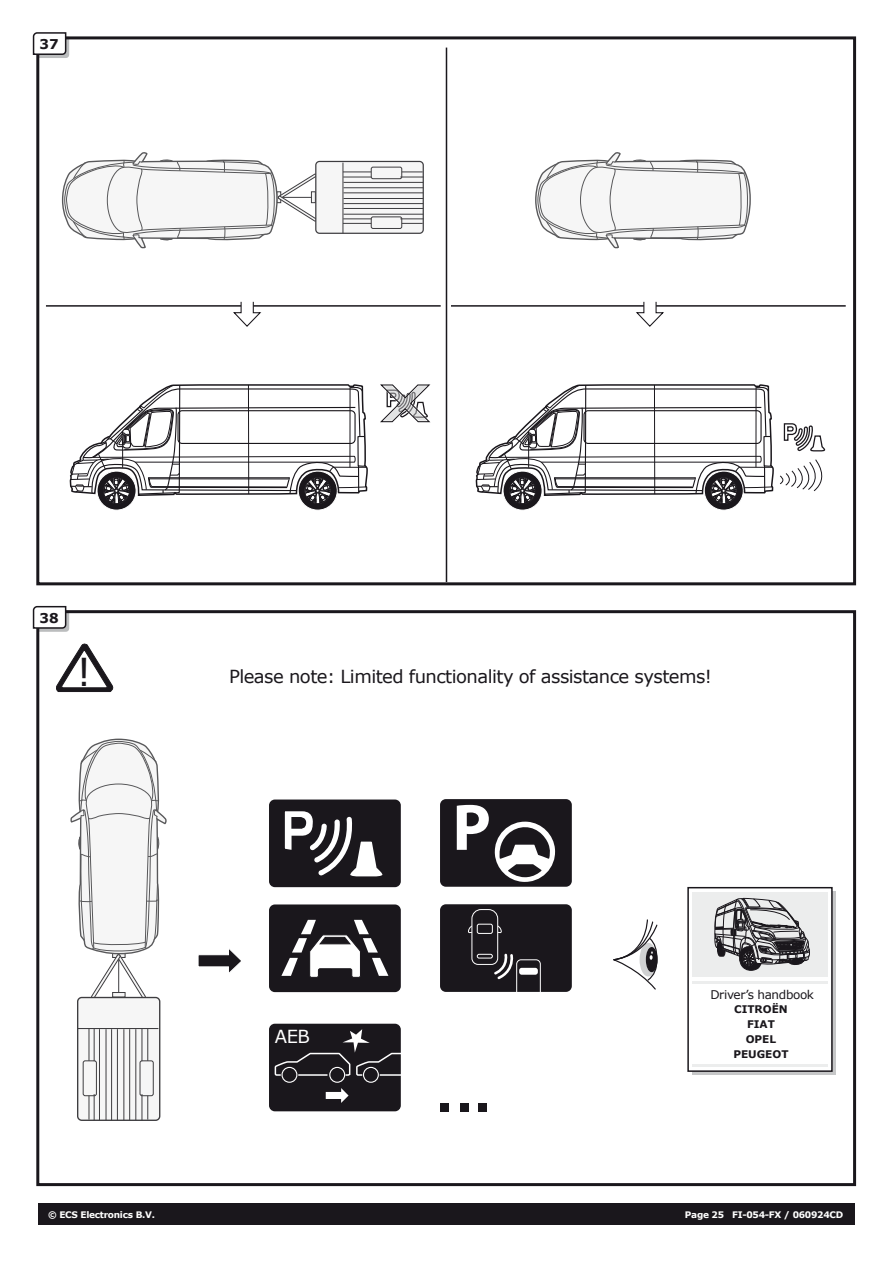
<style>
.page{position:relative;width:893px;height:1263px;background:#fff}
.page>*{position:absolute;margin:0;border:0;box-sizing:border-box;transform-origin:0 0}
.t1{font:38.4px "Verdana";color:#1a171c}
.t2{font:18px "Verdana";letter-spacing:-.03em;color:#1a171c}
.t3{font:18px "Verdana";color:#fff}
.t4{font:700 13.5px "Verdana";color:#1a171c}
.t5{font:12px "Verdana";letter-spacing:-.03em;color:#1a171c}
.t6{font:700 10.5px/15px "Verdana";color:#1a171c;text-align:center}
.t7{font:700 9px "Verdana";letter-spacing:-.03em;color:#fff}
</style>
<div class="page">
<div style="left:38px;top:1203px;width:817px;height:21px;background:#1a171c"></div>
<div style="left:36px;top:36px;width:820px;height:549px;border:3px solid #1a171c"></div>
<svg style="left:32px;top:32px;width:37px;height:26px"></svg>
<svg style="left:380px;top:384px;width:51px;height:39px"></svg>
<hr style="left:446px;top:48px;width:1px;height:534px;background:#1a171c">
<hr style="left:46px;top:305px;width:395px;height:2px;background:#1a171c">
<hr style="left:451px;top:305px;width:395px;height:2px;background:#1a171c">
<svg style="left:232px;top:301px;width:31px;height:26px"></svg>
<svg style="left:634px;top:301px;width:31px;height:26px"></svg>
<svg style="left:97px;top:471px;width:39px;height:39px"></svg>
<div style="left:96px;top:470px;width:41px;height:41px;border:1px solid #fff;border-radius:50%"></div>
<svg style="left:298px;top:471px;width:40px;height:39px"></svg>
<div style="left:298px;top:470px;width:40px;height:41px;border:1px solid #fff;border-radius:50%"></div>
<svg style="left:69px;top:384px;width:299px;height:120px"></svg>
<hr style="left:248px;top:385px;width:1px;height:109px;background:#1a171c">
<svg style="left:503px;top:471px;width:39px;height:39px"></svg>
<div style="left:502px;top:470px;width:41px;height:41px;border:1px solid #fff;border-radius:50%"></div>
<svg style="left:704px;top:471px;width:40px;height:39px"></svg>
<div style="left:704px;top:470px;width:40px;height:41px;border:1px solid #fff;border-radius:50%"></div>
<svg style="left:475px;top:384px;width:351px;height:120px"></svg>
<hr style="left:654px;top:385px;width:1px;height:109px;background:#1a171c">
<div style="left:316px;top:161px;width:107px;height:72px;background:#f6f6f6;border-radius:4px"></div>
<div style="left:315px;top:161px;width:109px;height:73px;border:1px solid #3e3d40;border-radius:4px"></div>
<hr style="left:342px;top:163px;width:1px;height:70px;background:#3e3d40">
<div style="left:371px;top:167px;width:31px;height:12px;border:1px solid #3e3d40;border-radius:2px"></div>
<div style="left:371px;top:217px;width:31px;height:12px;border:1px solid #3e3d40;border-radius:2px"></div>
<svg style="left:343px;top:172px;width:29px;height:6px"></svg>
<svg style="left:400px;top:172px;width:24px;height:6px"></svg>
<svg style="left:343px;top:219px;width:29px;height:5px"></svg>
<svg style="left:400px;top:219px;width:24px;height:5px"></svg>
<hr style="left:343px;top:182px;width:80px;height:1px;background:#3e3d40">
<hr style="left:343px;top:187px;width:80px;height:1px;background:#3e3d40">
<hr style="left:343px;top:193px;width:80px;height:1px;background:#3e3d40">
<hr style="left:343px;top:198px;width:80px;height:1px;background:#3e3d40">
<hr style="left:343px;top:203px;width:80px;height:1px;background:#3e3d40">
<hr style="left:343px;top:208px;width:80px;height:1px;background:#3e3d40">
<hr style="left:343px;top:214px;width:80px;height:1px;background:#3e3d40">
<svg style="left:61px;top:152px;width:256px;height:97px"></svg>
<svg style="left:535px;top:152px;width:216px;height:97px"></svg>
<div style="left:36px;top:610px;width:820px;height:576px;border:3px solid #1a171c"></div>
<svg style="left:32px;top:605px;width:37px;height:27px"></svg>
<div style="left:269px;top:799px;width:132px;height:88px;background:#1a171c;border-radius:6px"></div>
<div style="left:269px;top:904px;width:132px;height:88px;background:#1a171c;border-radius:6px"></div>
<svg style="left:281px;top:920px;width:107px;height:58px"></svg>
<div style="left:440px;top:799px;width:132px;height:88px;background:#1a171c;border-radius:6px"></div>
<svg style="left:457px;top:805px;width:99px;height:77px"></svg>
<div style="left:269px;top:1024px;width:132px;height:87px;background:#1a171c;border-radius:6px"></div>
<div style="left:281px;top:1067px;width:16px;height:16px;border:1px solid #fff;border-radius:50%"></div>
<div style="left:329px;top:1067px;width:16px;height:16px;border:1px solid #fff;border-radius:50%"></div>
<div style="left:363px;top:1067px;width:16px;height:16px;border:1px solid #fff;border-radius:50%"></div>
<svg style="left:274px;top:1029px;width:127px;height:47px"></svg>
<svg style="left:326px;top:1088px;width:23px;height:15px"></svg>
<svg style="left:56px;top:643px;width:58px;height:49px"></svg>
<div style="left:78px;top:997px;width:82px;height:123px;background:#f6f6f6;border-radius:4px"></div>
<div style="left:77px;top:997px;width:83px;height:124px;border:1px solid #3e3d40;border-radius:4px"></div>
<hr style="left:78px;top:1028px;width:80px;height:1px;background:#3e3d40">
<hr style="left:147px;top:1028px;width:1px;height:34px;background:#3e3d40">
<div style="left:140px;top:1060px;width:14px;height:36px;border:1px solid #3e3d40;border-radius:2px"></div>
<hr style="left:89px;top:1028px;width:1px;height:34px;background:#3e3d40">
<div style="left:83px;top:1060px;width:14px;height:36px;border:1px solid #3e3d40;border-radius:2px"></div>
<hr style="left:142px;top:1029px;width:1px;height:32px;background:#3e3d40">
<svg style="left:142px;top:1094px;width:6px;height:26px"></svg>
<hr style="left:94px;top:1029px;width:1px;height:32px;background:#3e3d40">
<svg style="left:89px;top:1094px;width:6px;height:26px"></svg>
<hr style="left:136px;top:1029px;width:1px;height:91px;background:#3e3d40">
<hr style="left:129px;top:1029px;width:1px;height:91px;background:#3e3d40">
<hr style="left:124px;top:1029px;width:1px;height:91px;background:#3e3d40">
<hr style="left:117px;top:1029px;width:1px;height:91px;background:#3e3d40">
<hr style="left:111px;top:1029px;width:1px;height:91px;background:#3e3d40">
<hr style="left:106px;top:1029px;width:1px;height:91px;background:#3e3d40">
<hr style="left:99px;top:1029px;width:1px;height:91px;background:#3e3d40">
<svg style="left:70px;top:738px;width:97px;height:261px"></svg>
<svg style="left:198px;top:949px;width:43px;height:24px"></svg>
<svg style="left:284px;top:811px;width:99px;height:66px"></svg>
<svg style="left:613px;top:919px;width:45px;height:71px"></svg>
<div style="left:440px;top:1103px;width:8px;height:8px;background:#1a171c"></div>
<div style="left:460px;top:1103px;width:8px;height:8px;background:#1a171c"></div>
<div style="left:478px;top:1103px;width:9px;height:8px;background:#1a171c"></div>
<div style="left:692px;top:891px;width:143px;height:184px;background:#c6c7c8"></div>
<div style="left:687px;top:887px;width:146px;height:185px;background:#fff;border:2px solid #1a171c"></div>
<div style="left:692px;top:892px;width:136px;height:85px;background:#eceded"></div>
<hr style="left:692px;top:981px;width:136px;height:3px;background:#eceded">
<hr style="left:692px;top:1065px;width:136px;height:2px;background:#eceded">
<svg style="left:714px;top:897px;width:96px;height:74px"></svg>
<div style="left:440px;top:904px;width:132px;height:88px;background:#1a171c;border-radius:6px"></div>
<svg style="left:468px;top:909px;width:73px;height:83px"></svg>
<p class="t4" style="left:39px;top:35px;width:21px">37</p>
<p class="t4" style="left:39px;top:608px;width:21px">38</p>
<h1 class="t1" style="left:77px;top:645px;width:17px">!</h1>
<p class="t2" style="left:229px;top:664px;width:484px">Please note: Limited functionality of assistance systems!</p>
<p class="t3" style="left:275px;top:1024px;width:36px">AEB</p>
<p class="t5" style="left:710px;top:986px;width:105px">Driver’s handbook</p>
<p class="t6" style="left:733px;top:1002px;width:57px">CITROËN<br>FIAT<br>OPEL<br>PEUGEOT</p>
<p class="t7" style="left:48px;top:1208px;width:108px">© ECS Electronics B.V.</p>
<p class="t7" style="left:685px;top:1208px;width:160px">Page 25 FI-054-FX / 060924CD</p>
</div>
